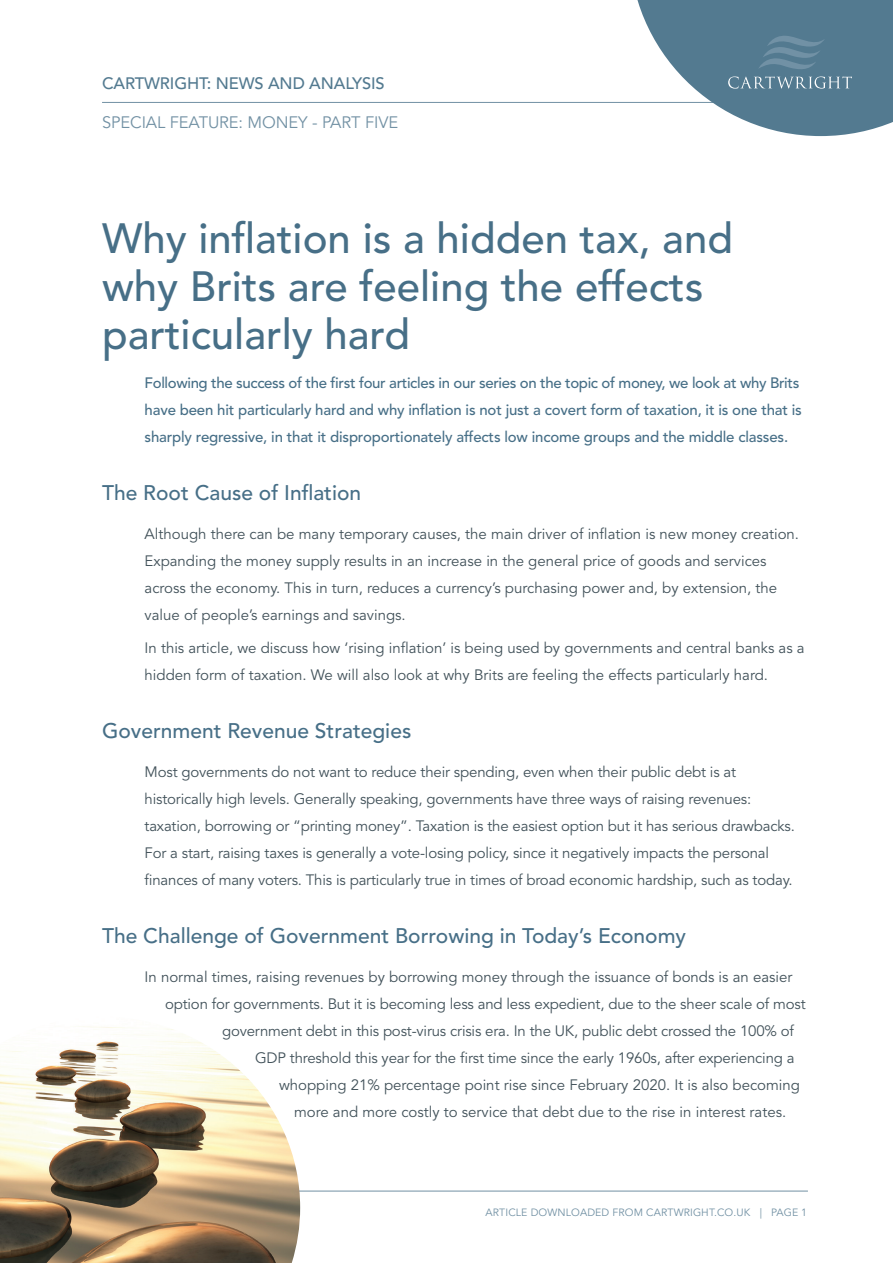
<style>
.page{position:relative;width:893px;height:1263px;background:#fff}
.page>*{position:absolute;margin:0;border:0;box-sizing:border-box;transform-origin:0 0}
.Main_Header{font:500 42px/48px "Avenir LT Std";color:#476f87}
.Sub_Header{font:500 21px "Avenir LT Std";color:#476f87}
.Page_Sub_Header{font:16.5px "Avenir LT Std";letter-spacing:-.005em;color:#7291a4}
.Page_Sub_Header-2{font:500 16.5px "Avenir LT Std";letter-spacing:-.005em;color:#537a90}
.Body{font:15px/27px "Avenir LT Std";letter-spacing:-.01em;color:#42525a}
.Body_Intro{font:500 15px/27px "Avenir LT Std";letter-spacing:-.01em;color:#476f87}
.t1{font:10.5px "Avenir LT Std";letter-spacing:.01em;color:#7291a4}
</style>
<div class="page">
<hr style="left:102px;top:1191px;width:706px;height:1px;background:#7291a4">
<hr style="left:102px;top:102px;width:706px;height:1px;background:#7291a4">
<img style="left:0;top:1026px;width:300px;height:237px">
<svg style="left:637px;top:0;width:256px;height:136px"></svg>
<p class="Page_Sub_Header-2" style="left:102px;top:74px;width:284px">CARTWRIGHT: NEWS AND ANALYSIS</p>
<p class="Page_Sub_Header" style="left:102px;top:113px;width:298px">SPECIAL FEATURE: MONEY - PART FIVE</p>
<p class="Main_Header" style="left:102px;top:215px;width:632px">Why inflation is a hidden tax, and why Brits are feeling the effects particularly hard</p>
<p class="Body_Intro" style="left:145px;top:370px;width:659px">Following the success of the first four articles in our series on the topic of money, we look at why Brits have been hit particularly hard and why inflation is not just a covert form of taxation, it is one that is sharply regressive, in that it disproportionately affects low income groups and the middle classes.</p>
<p class="Sub_Header" style="left:102px;top:480px;width:261px">The Root Cause of Inflation</p>
<p class="Body" style="left:145px;top:520px;width:656px">Although there can be many temporary causes, the main driver of inflation is new money creation.<br>Expanding the money supply results in an increase in the general price of goods and services across the economy. This in turn, reduces a currency’s purchasing power and, by extension, the value of people’s earnings and savings.</p>
<p class="Body" style="left:145px;top:635px;width:662px">In this article, we discuss how ‘rising inflation’ is being used by governments and central banks as a hidden form of taxation. We will also look at why Brits are feeling the effects particularly hard.</p>
<p class="Sub_Header" style="left:102px;top:719px;width:311px">Government Revenue Strategies</p>
<p class="Body" style="left:145px;top:759px;width:652px">Most governments do not want to reduce their spending, even when their public debt is at historically high levels. Generally speaking, governments have three ways of raising revenues: taxation, borrowing or “printing money”. Taxation is the easiest option but it has serious drawbacks.<br>For a start, raising taxes is generally a vote-losing policy, since it negatively impacts the personal finances of many voters. This is particularly true in times of broad economic hardship, such as today.</p>
<p class="Sub_Header" style="left:102px;top:923px;width:586px">The Challenge of Government Borrowing in Today’s Economy</p>
<p class="Body" style="left:145px;top:964px;width:649px">In normal times, raising revenues by borrowing money through the issuance of bonds is an easier</p>
<p class="Body" style="left:165px;top:991px;width:642px">option for governments. But it is becoming less and less expedient, due to the sheer scale of most</p>
<p class="Body" style="left:222px;top:1018px;width:573px">government debt in this post-virus crisis era. In the UK, public debt crossed the 100% of</p>
<p class="Body" style="left:255px;top:1045px;width:541px">GDP threshold this year for the first time since the early 1960s, after experiencing a</p>
<p class="Body" style="left:279px;top:1072px;width:522px">whopping 21% percentage point rise since February 2020. It is also becoming</p>
<p class="Body" style="left:294px;top:1099px;width:494px">more and more costly to service that debt due to the rise in interest rates.</p>
<p class="t1" style="left:486px;top:1206px;width:323px">ARTICLE DOWNLOADED FROM CARTWRIGHT.CO.UK | PAGE 1</p>
</div>
